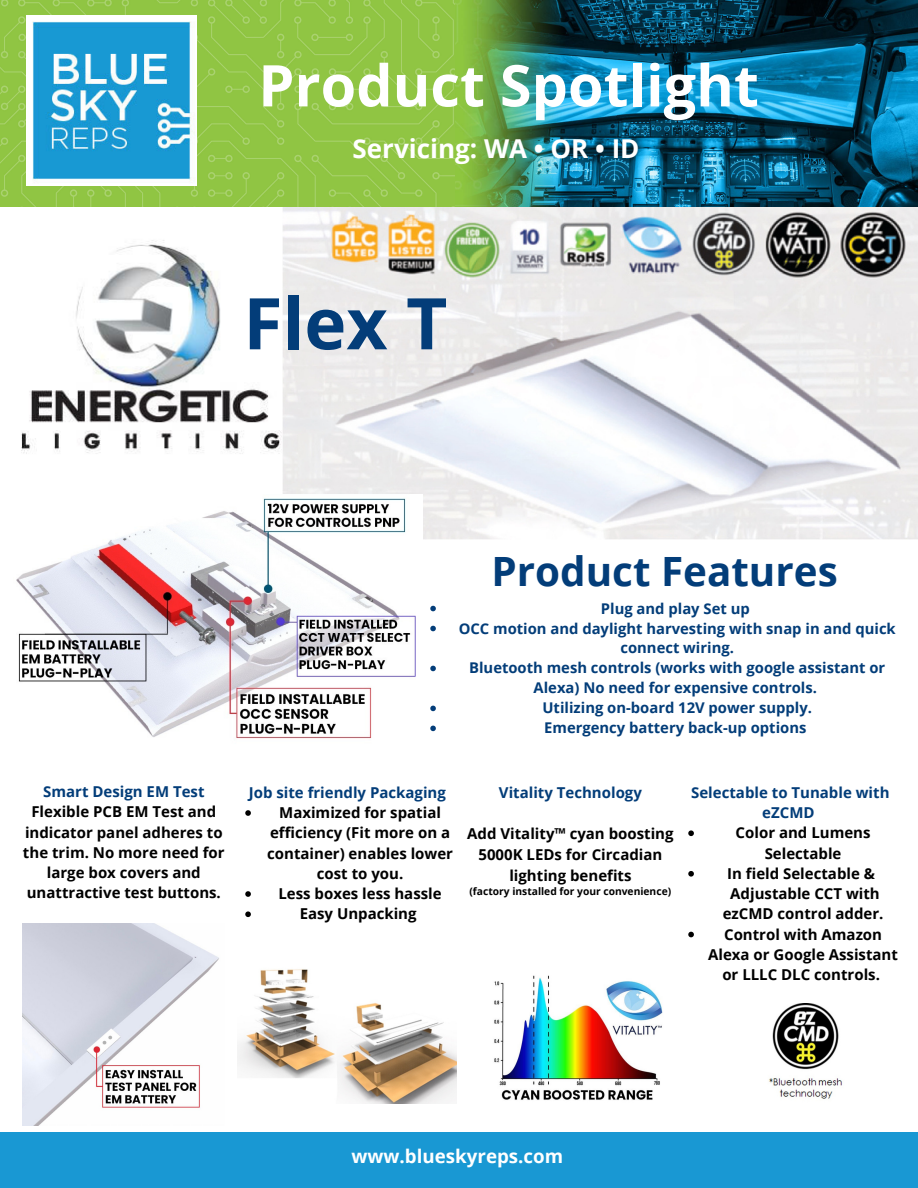
<style>
.page{position:relative;width:918px;height:1188px;background:#fff}
.page>*{position:absolute;margin:0;border:0;box-sizing:border-box;transform-origin:0 0}
.t1{font:700 71.25px "Open Sans";color:#033d79}
.t2{font:700 57.6px "Open Sans";color:#fff}
.t3{font:700 40.35px "Open Sans";color:#033d79}
.t4{font:700 26.1px "Open Sans";color:#fff}
.t5{font:700 18.75px "Open Sans";color:#fff}
.t6{font:700 15px/20.2px "Open Sans";color:#000;text-align:center}
.t7{font:700 15px/20.2px "Open Sans";color:#033d79;text-align:center}
.t8{font:700 14.85px/20px "Open Sans";color:#033d79;text-align:center}
.t9{font:700 10.2px "Open Sans";color:#000}
</style>
<div class="page">
<img style="left:454px;top:0;width:464px;height:207px">
<div style="left:0;top:1132px;width:918px;height:56px;background:#1998d3"></div>
<img style="left:0;top:0;width:454px;height:207px">
<img style="left:26px;top:16px;width:170px;height:170px">
<img style="left:21px;top:240px;width:261px;height:214px">
<img style="left:282px;top:207px;width:636px;height:332px">
<img style="left:16px;top:495px;width:407px;height:244px">
<img style="left:23px;top:924px;width:196px;height:201px">
<img style="left:237px;top:969px;width:220px;height:134px">
<img style="left:494px;top:975px;width:169px;height:125px">
<img style="left:769px;top:1003px;width:73px;height:96px">
<svg style="left:430px;top:606px;width:6px;height:5px"></svg>
<svg style="left:430px;top:626px;width:6px;height:5px"></svg>
<svg style="left:430px;top:666px;width:6px;height:5px"></svg>
<svg style="left:430px;top:706px;width:6px;height:5px"></svg>
<svg style="left:430px;top:726px;width:6px;height:5px"></svg>
<svg style="left:245px;top:810px;width:6px;height:6px"></svg>
<svg style="left:245px;top:891px;width:6px;height:6px"></svg>
<svg style="left:245px;top:911px;width:6px;height:6px"></svg>
<svg style="left:688px;top:830px;width:6px;height:6px"></svg>
<svg style="left:688px;top:871px;width:6px;height:6px"></svg>
<svg style="left:688px;top:932px;width:6px;height:5px"></svg>
<h2 class="t2" style="left:258px;top:45px;width:502px">Product Spotlight</h2>
<h3 class="t4" style="left:353px;top:130px;width:288px">Servicing: WA • OR • ID</h3>
<h1 class="t1" style="left:243px;top:273px;width:206px">Flex T</h1>
<p class="t7" style="left:43px;top:781px;width:163px">Smart Design EM Test</p>
<p class="t6" style="left:23px;top:801px;width:203px">Flexible PCB EM Test and indicator panel adheres to the trim. No more need for large box covers and unattractive test buttons.</p>
<h3 class="t3" style="left:492px;top:543px;width:348px">Product Features</h3>
<p class="t8" style="left:459px;top:598px;width:439px">Plug and play Set up<br>OCC motion and daylight harvesting with snap in and quick connect wiring.<br>Bluetooth mesh controls (works with google assistant or Alexa) No need for expensive controls.<br>Utilizing on-board 12V power supply.<br>Emergency battery back-up options</p>
<p class="t7" style="left:249px;top:782px;width:199px">Job site friendly Packaging</p>
<p class="t7" style="left:499px;top:782px;width:145px">Vitality Technology</p>
<p class="t6" style="left:467px;top:823px;width:208px">Add Vitality™ cyan boosting<br>5000K LEDs for Circadian lighting benefits</p>
<p class="t9" style="left:470px;top:884px;width:203px">(factory installed for your convenience)</p>
<p class="t6" style="left:267px;top:802px;width:187px">Maximized for spatial efficiency (Fit more on a container) enables lower cost to you.<br>Less boxes less hassle<br>Easy Unpacking</p>
<p class="t7" style="left:691px;top:782px;width:200px">Selectable to Tunable with eZCMD</p>
<p class="t6" style="left:708px;top:822px;width:191px">Color and Lumens<br>Selectable<br>In field Selectable &amp;<br>Adjustable CCT with ezCMD control adder.<br>Control with Amazon<br>Alexa or Google Assistant or LLLC DLC controls.</p>
<p class="t5" style="left:352px;top:1143px;width:213px">www.blueskyreps.com</p>
</div>
